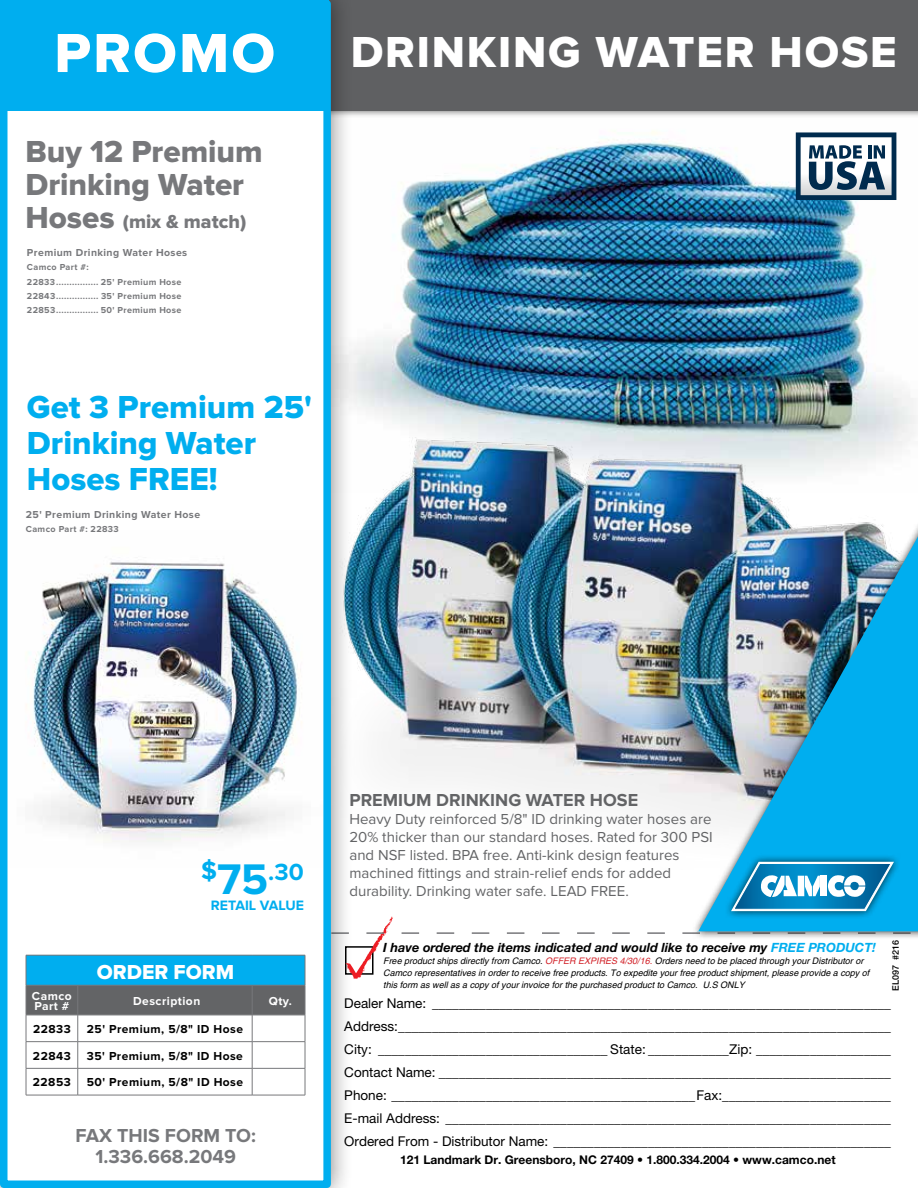
<style>
.page{position:relative;width:918px;height:1188px;background:#fff}
.page>*{position:absolute;margin:0;border:0;box-sizing:border-box;transform-origin:0 0}
.t1{font:57px "Proxima Nova Extrabld";letter-spacing:.04em;color:#fff}
.t2{font:45px "Proxima Nova Extrabld";letter-spacing:.04em;color:#fff}
.t3{font:33px/36px "Proxima Nova Extrabld";color:#00aeef}
.t4{font:31.5px/33px "Proxima Nova Extrabld";color:#77787b}
.t5{font:700 24.3px "Proxima Nova";color:#00aeef}
.t6{font:21px "Proxima Nova Extrabld";color:#fff}
.t7{font:700 19.5px/21px "Proxima Nova";color:#77787b;text-align:center}
.t8{font:19.5px "Proxima Nova Extrabld";color:#77787b}
.t9{font:700 18px "Proxima Nova";color:#636466}
.t10{font:15px/18px "Proxima Nova";color:#636466}
.t11{font:700 14.1px "Proxima Nova";color:#00aeef}
.t12{font:13.5px/23px "Helvetica Neue";color:#000;text-align:justify}
.t13{font:italic 700 12.75px "Helvetica Neue";color:#000}
.t14{font:700 12px "Proxima Nova";letter-spacing:.04em;color:#000}
.t15{font:700 12px "Helvetica Neue";color:#000}
.t16{font:700 12px/10.5px "Proxima Nova";letter-spacing:.04em;color:#fff}
.t17{font:700 10.5px "Proxima Nova";letter-spacing:.04em;color:#77787b}
.t18{font:italic 9px/12px "Helvetica";color:#000}
.t19{font:700 9px/14.2px "Proxima Nova";letter-spacing:.04em;color:#77787b}
.t20{font:500 9px "Helvetica Neue";color:#000}
.s1{font-size:31.5px}
.s2{font-size:25.95px}
.s3{font-size:44.4px}
.s4{color:#00aeef}
.s5{color:#d2232a}
</style>
<div class="page">
<img style="left:354px;top:131px;width:560px;height:283px">
<img style="left:354px;top:414px;width:563px;height:401px">
<svg style="left:796px;top:132px;width:100px;height:68px"></svg>
<div style="left:691px;top:481px;width:227px;height:458px;background:#000;opacity:.75"></div>
<img style="left:697px;top:536px;width:221px;height:323px">
<div style="left:724px;top:853px;width:177px;height:66px;background:#000;opacity:.75"></div>
<svg style="left:354px;top:859px;width:564px;height:120px"></svg>
<div style="left:821px;top:876px;width:6px;height:20px;background:#fff"></div>
<div style="left:0;top:0;width:918px;height:119px;background:#000;opacity:.75"></div>
<div style="left:0;top:0;width:918px;height:110px;background:#5f6062"></div>
<div style="left:0;top:0;width:354px;height:1188px;background:#000;opacity:.5"></div>
<div style="left:4px;top:4px;width:323px;height:1180px;background:#fff"></div>
<div style="left:0;top:0;width:331px;height:1188px;border:8px solid #00aeef"></div>
<div style="left:0;top:0;width:329px;height:110px;background:#00aeef"></div>
<div style="left:26px;top:955px;width:279px;height:30px;background:#00aeef"></div>
<hr style="left:305px;top:955px;width:1px;height:30px;background:#77787b">
<hr style="left:26px;top:955px;width:52px;height:1px;background:#77787b">
<hr style="left:26px;top:955px;width:1px;height:30px;background:#77787b">
<hr style="left:78px;top:955px;width:174px;height:1px;background:#77787b">
<hr style="left:252px;top:955px;width:53px;height:1px;background:#77787b">
<svg style="left:26px;top:985px;width:280px;height:110px"></svg>
<hr style="left:26px;top:1015px;width:52px;height:1px;background:#77787b">
<hr style="left:78px;top:1015px;width:174px;height:1px;background:#77787b">
<hr style="left:252px;top:1015px;width:53px;height:1px;background:#77787b">
<hr style="left:26px;top:1041px;width:52px;height:1px;background:#77787b">
<hr style="left:78px;top:1041px;width:174px;height:1px;background:#77787b">
<hr style="left:252px;top:1041px;width:53px;height:1px;background:#77787b">
<hr style="left:26px;top:1068px;width:52px;height:1px;background:#77787b">
<hr style="left:78px;top:1068px;width:174px;height:1px;background:#77787b">
<hr style="left:252px;top:1068px;width:53px;height:1px;background:#77787b">
<hr style="left:26px;top:1095px;width:52px;height:1px;background:#77787b">
<hr style="left:78px;top:1095px;width:174px;height:1px;background:#77787b">
<hr style="left:252px;top:1095px;width:53px;height:1px;background:#77787b">
<img style="left:29px;top:530px;width:294px;height:337px">
<h1 class="t1" style="left:54px;top:20px;width:222px">PROMO</h1>
<h3 class="t4" style="left:25px;top:137px;width:239px">Buy 12 Premium<br>Drinking Water</h3>
<h3 class="t8" style="left:25px;top:211px;width:222px"><span class="s1">Hoses</span> (mix &amp; match)</h3>
<p class="t17" style="left:27px;top:247px;width:162px">Premium Drinking Water Hoses</p>
<p class="t19" style="left:27px;top:261px;width:156px">Camco Part #:<br>22833................ 25' Premium Hose 22843................ 35' Premium Hose 22853................ 50' Premium Hose</p>
<h3 class="t3" style="left:27px;top:391px;width:287px">Get 3 Premium 25'<br>Drinking Water<br>Hoses FREE!</h3>
<p class="t17" style="left:26px;top:508px;width:176px">25' Premium Drinking Water Hose</p>
<p class="t19" style="left:26px;top:522px;width:95px">Camco Part #: 22833</p>
<h2 class="t2" style="left:351px;top:26px;width:547px">DRINKING WATER HOSE</h2>
<h3 class="t5" style="left:201px;top:858px;width:104px"><span class="s2">$</span><span class="s3">75</span>.30</h3>
<p class="t11" style="left:211px;top:898px;width:95px">RETAIL VALUE</p>
<h3 class="t6" style="left:97px;top:959px;width:139px">ORDER FORM</h3>
<p class="t16" style="left:32px;top:991px;width:41px">Camco<br>Part #</p>
<p class="t16" style="left:133px;top:996px;width:69px">Description</p>
<p class="t16" style="left:269px;top:996px;width:25px">Qty.</p>
<p class="t14" style="left:33px;top:1022px;width:39px">22833</p>
<p class="t14" style="left:87px;top:1022px;width:158px">25' Premium, 5/8" ID Hose</p>
<p class="t14" style="left:33px;top:1049px;width:39px">22843</p>
<p class="t14" style="left:87px;top:1049px;width:157px">35' Premium, 5/8" ID Hose</p>
<p class="t14" style="left:33px;top:1076px;width:39px">22853</p>
<p class="t14" style="left:87px;top:1076px;width:158px">50' Premium, 5/8" ID Hose</p>
<h3 class="t7" style="left:76px;top:1126px;width:182px">FAX THIS FORM TO:<br>1.336.668.2049</h3>
<h3 class="t9" style="left:350px;top:790px;width:290px">PREMIUM DRINKING WATER HOSE</h3>
<p class="t10" style="left:349px;top:811px;width:365px">Heavy Duty reinforced 5/8" ID drinking water hoses are 20% thicker than our standard hoses. Rated for 300 PSI and NSF listed. BPA free. Anti-kink design features machined fittings and strain-relief ends for added durability. Drinking water safe. LEAD FREE.</p>
<p class="t13" style="left:383px;top:939px;width:494px">I have ordered the items indicated and would like to receive my <span class="s4">FREE PRODUCT!</span></p>
<p class="t18" style="left:383px;top:955px;width:488px">Free product ships directly from Camco. <span class="s5">OFFER EXPIRES 4/30/16.</span> Orders need to be placed through your Distributor or<br>Camco representatives in order to receive free products. To expedite your free product shipment, please provide a copy of this form as well as a copy of your invoice for the purchased product to Camco. U.S ONLY</p>
<p class="t20" style="left:890px;top:991px;width:52px;rotate:-90deg">EL097 #216</p>
<p class="t12" style="left:344px;top:992px;width:548px">Dealer Name: ____________________________________________________________________ Address:_________________________________________________________________________ City: __________________________________ State: ____________Zip: ____________________ Contact Name: ___________________________________________________________________ Phone: _____________________________________________Fax:_________________________ E-mail Address: __________________________________________________________________ Ordered From - Distributor Name: __________________________________________________</p>
<p class="t15" style="left:400px;top:1153px;width:437px">121 Landmark Dr. Greensboro, NC 27409 • 1.800.334.2004 • www.camco.net</p>
</div>
